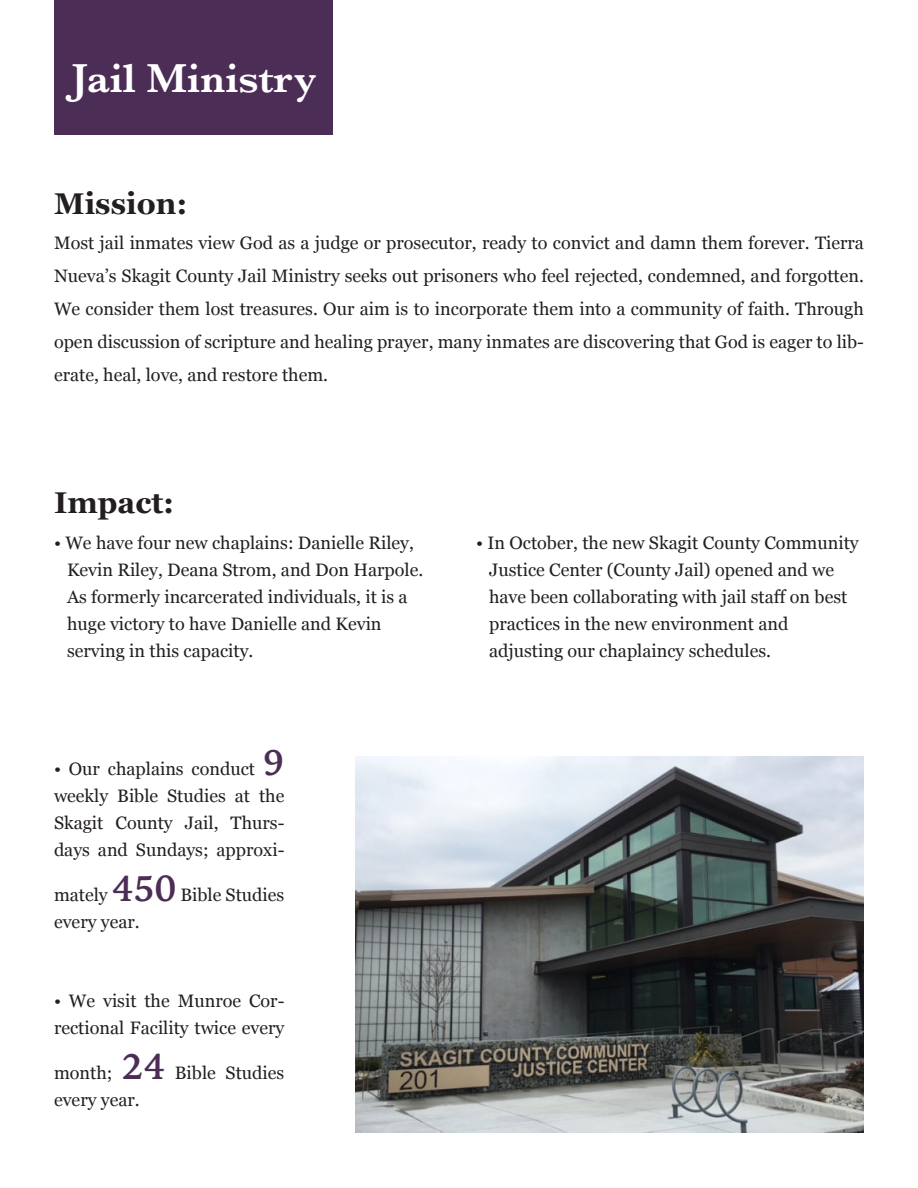
<style>
.page{position:relative;width:918px;height:1188px;background:#fff}
.page>*{position:absolute;margin:0;border:0;box-sizing:border-box;transform-origin:0 0}
.t1{font:600 42px "Baskerville";color:#fff}
.t2{font:700 30px "Georgia";color:#231f20}
.t3{font:18px/27px "Georgia";color:#231f20}
.s1{font-family:"Iowan Old Style";font-weight:700;font-size:36px;color:#4c2d55}
</style>
<div class="page">
<div style="left:54px;top:0;width:279px;height:135px;background:#4c2d55"></div>
<img style="left:356px;top:756px;width:508px;height:376px">
<p class="t1" style="left:72px;top:48px;width:246px">Jail Ministry</p>
<p class="t2" style="left:54px;top:181px;width:135px">Mission:</p>
<p class="t3" style="left:54px;top:226px;width:811px;line-height:33px;text-align:justify">Most jail inmates view God as a judge or prosecutor, ready to convict and damn them forever. Tierra Nueva’s Skagit County Jail Ministry seeks out prisoners who feel rejected, condemned, and forgotten.<br>We consider them lost treasures. Our aim is to incorporate them into a community of faith. Through open discussion of scripture and healing prayer, many inmates are discovering that God is eager to lib&shy;erate, heal, love, and restore them.</p>
<p class="t2" style="left:54px;top:480px;width:122px">Impact:</p>
<p class="t3" style="left:54px;top:529px;width:361px">• We have four new chaplains: Danielle Riley,</p>
<p class="t3" style="left:67px;top:556px;width:358px">Kevin Riley, Deana Strom, and Don Harpole.</p>
<p class="t3" style="left:67px;top:583px;width:342px">As formerly incarcerated individuals, it is a</p>
<p class="t3" style="left:67px;top:610px;width:316px">huge victory to have Danielle and Kevin</p>
<p class="t3" style="left:67px;top:637px;width:188px">serving in this capacity.</p>
<p class="t3" style="left:54px;top:755px;width:232px;text-align:justify">• Our chaplains conduct <span class="s1">9 </span>weekly Bible Studies at the Skagit County Jail, Thurs&shy;days and Sundays; approxi-</p>
<p class="t3" style="left:54px;top:881px;width:232px">mately <span class="s1">450</span> Bible Studies every year.</p>
<p class="t3" style="left:54px;top:987px;width:232px">• We visit the Munroe Cor&shy;rectional Facility twice every</p>
<p class="t3" style="left:54px;top:1059px;width:232px">month; <span class="s1">24</span> Bible Studies every year.</p>
<p class="t3" style="left:476px;top:529px;width:384px">• In October, the new Skagit County Community</p>
<p class="t3" style="left:489px;top:556px;width:346px">Justice Center (County Jail) opened and we</p>
<p class="t3" style="left:489px;top:583px;width:360px">have been collaborating with jail staff on best</p>
<p class="t3" style="left:489px;top:610px;width:301px">practices in the new environment and</p>
<p class="t3" style="left:489px;top:637px;width:283px">adjusting our chaplaincy schedules.</p>
</div>
